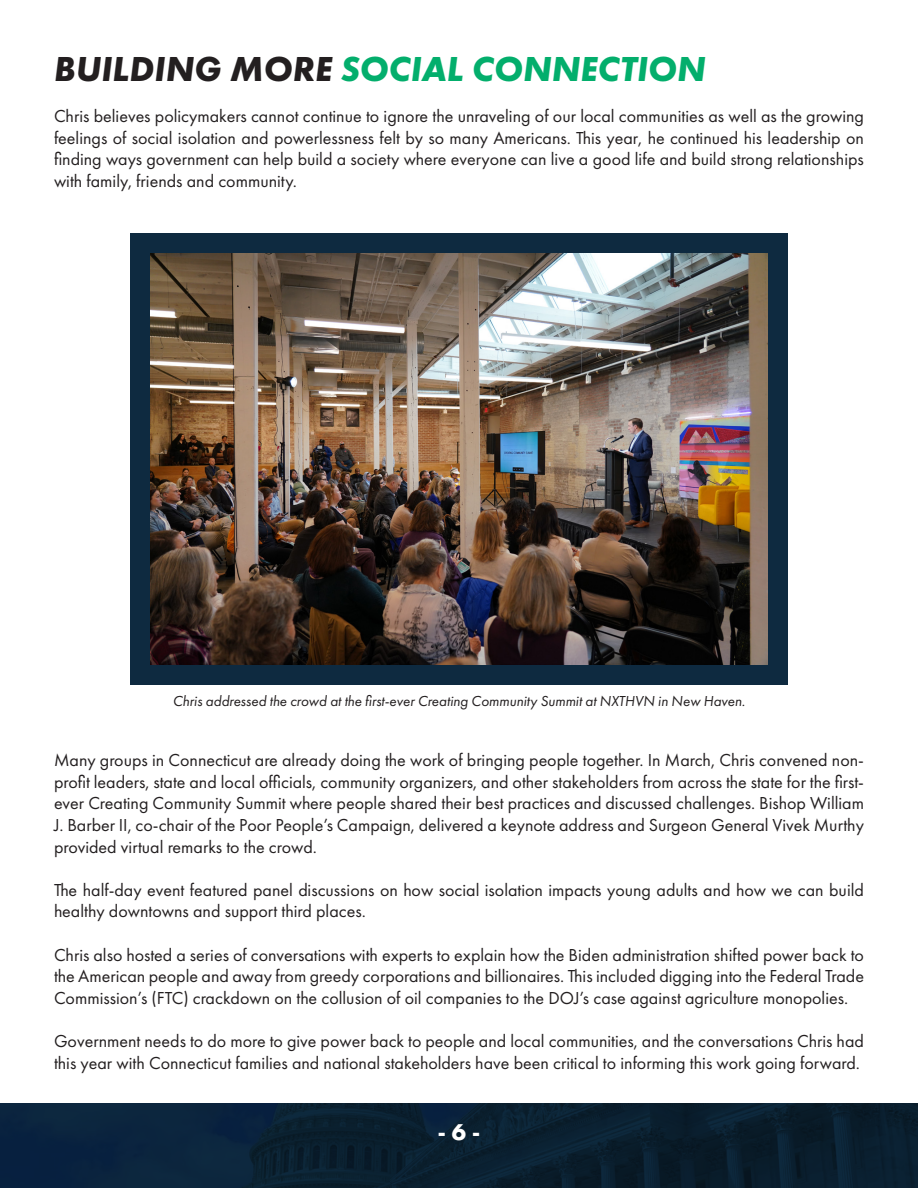
<style>
.page{position:relative;width:918px;height:1188px;background:#fff}
.page>*{position:absolute;margin:0;border:0;box-sizing:border-box;transform-origin:0 0}
.t1{font:italic 700 36px "Futura PT";color:#03ae6c}
.t2{font:700 21px "Futura";color:#fff}
.t3{font:18px/21.6px "Futura PT";color:#231f20;text-align:justify}
.t4{font:italic 15px "Futura PT";color:#231f20}
.s1{color:#231f20}
</style>
<div class="page">
<img style="left:0;top:1104px;width:918px;height:84px">
<div style="left:130px;top:233px;width:658px;height:452px;background:#0e2a40"></div>
<img style="left:151px;top:254px;width:616px;height:410px">
<p class="t1" style="left:54px;top:47px;width:654px"><span class="s1">BUILDING MORE</span> SOCIAL CONNECTION</p>
<p class="t3" style="left:54px;top:105px;width:812px">Chris believes policymakers cannot continue to ignore the unraveling of our local communities as well as the growing feelings of social isolation and powerlessness felt by so many Americans. This year, he continued his leadership on finding ways government can help build a society where everyone can live a good life and build strong relationships with family, friends and community.</p>
<p class="t4" style="left:173px;top:692px;width:574px">Chris addressed the crowd at the first-ever Creating Community Summit at NXTHVN in New Haven.</p>
<p class="t3" style="left:54px;top:749px;width:812px">Many groups in Connecticut are already doing the work of bringing people together. In March, Chris convened non&shy;profit leaders, state and local officials, community organizers, and other stakeholders from across the state for the first&shy;ever Creating Community Summit where people shared their best practices and discussed challenges. Bishop William J. Barber II, co-chair of the Poor People’s Campaign, delivered a keynote address and Surgeon General Vivek Murthy provided virtual remarks to the crowd.</p>
<p class="t3" style="left:54px;top:879px;width:812px">The half-day event featured panel discussions on how social isolation impacts young adults and how we can build healthy downtowns and support third places.</p>
<p class="t3" style="left:54px;top:944px;width:812px">Chris also hosted a series of conversations with experts to explain how the Biden administration shifted power back to the American people and away from greedy corporations and billionaires. This included digging into the Federal Trade Commission’s (FTC) crackdown on the collusion of oil companies to the DOJ’s case against agriculture monopolies.</p>
<p class="t3" style="left:54px;top:1030px;width:812px">Government needs to do more to give power back to people and local communities, and the conversations Chris had this year with Connecticut families and national stakeholders have been critical to informing this work going forward.</p>
<p class="t2" style="left:439px;top:1116px;width:42px">- 6 -</p>
</div>
